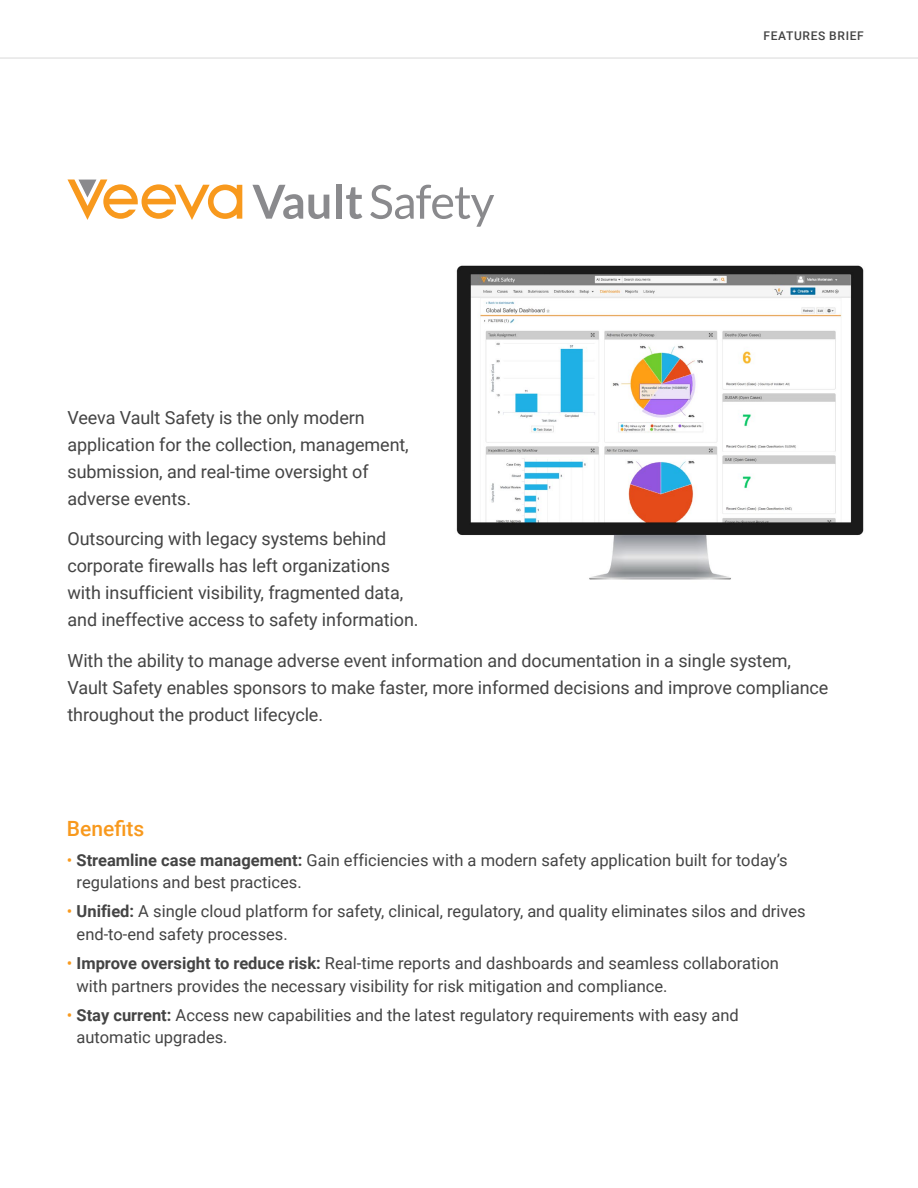
<style>
.page{position:relative;width:918px;height:1188px;background:#fff}
.page>*{position:absolute;margin:0;border:0;box-sizing:border-box;transform-origin:0 0}
.t1{font:500 21px "Roboto";color:#f8991d}
.t2{font:18px/27px "Roboto";letter-spacing:-.005em;color:#444}
.t3{font:16.5px/22.5px "Roboto";color:#444}
.t4{font:500 12px "Roboto";letter-spacing:.055em;color:#444}
.s1{color:#f8991d}
.s2{font-weight:700}
</style>
<div class="page">
<hr style="left:0;top:58px;width:918px;height:1px;background:#d9d9d9">
<svg style="left:370px;top:185px;width:124px;height:42px"></svg>
<svg style="left:252px;top:185px;width:77px;height:34px"></svg>
<div style="left:336px;top:184px;width:6px;height:35px;background:#8a8a8d"></div>
<svg style="left:346px;top:187px;width:16px;height:32px"></svg>
<svg style="left:68px;top:180px;width:174px;height:40px"></svg>
<img style="left:456px;top:265px;width:408px;height:315px">
<p class="t4" style="left:764px;top:27px;width:102px">FEATURES BRIEF</p>
<p class="t2" style="left:68px;top:403px;width:343px">Veeva Vault Safety is the only modern application for the collection, management, submission, and real-time oversight of adverse events.</p>
<p class="t2" style="left:68px;top:525px;width:353px">Outsourcing with legacy systems behind corporate firewalls has left organizations with insufficient visibility, fragmented data, and ineffective access to safety information.</p>
<p class="t2" style="left:68px;top:646px;width:762px">With the ability to manage adverse event information and documentation in a single system,<br>Vault Safety enables sponsors to make faster, more informed decisions and improve compliance throughout the product lifecycle.</p>
<p class="t1" style="left:67px;top:814px;width:79px">Benefits</p>
<p class="t3" style="left:77px;top:848px;width:713px;text-indent:-10px"><span class="s1">•</span> <span class="s2">Streamline case management:</span> Gain efficiencies with a modern safety application built for today’s regulations and best practices.</p>
<p class="t3" style="left:77px;top:900px;width:731px;text-indent:-10px"><span class="s1">•</span> <span class="s2">Unified:</span> A single cloud platform for safety, clinical, regulatory, and quality eliminates silos and drives end-to-end safety processes.</p>
<p class="t3" style="left:77px;top:951px;width:704px;text-indent:-10px"><span class="s1">•</span> <span class="s2">Improve oversight to reduce risk:</span> Real-time reports and dashboards and seamless collaboration with partners provides the necessary visibility for risk mitigation and compliance.</p>
<p class="t3" style="left:77px;top:1003px;width:664px;text-indent:-10px"><span class="s1">•</span> <span class="s2">Stay current:</span> Access new capabilities and the latest regulatory requirements with easy and automatic upgrades.</p>
</div>
